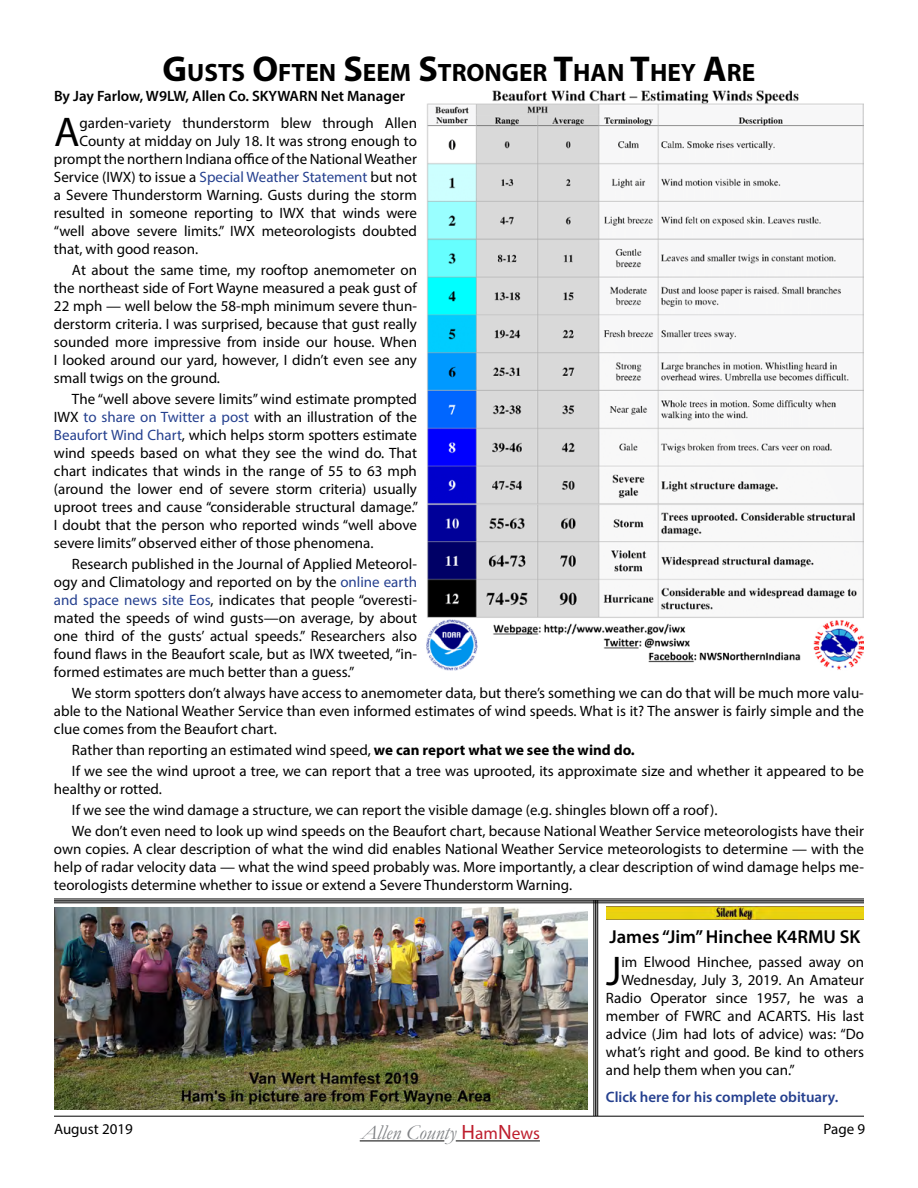
<style>
.page{position:relative;width:918px;height:1188px;background:#fff}
.page>*{position:absolute;margin:0;border:0;box-sizing:border-box;transform-origin:0 0}
.t1{font:41.7px "Myriad Pro";color:#000}
.t2{font:700 25.2px "Myriad Pro";color:#000}
.t3{font:italic 20.85px "Garamond";color:#808285}
.t4{font:600 18.75px "Myriad Pro";color:#000}
.t5{font:15px/18px "Myriad Pro";color:#000;text-align:justify}
.t6{font:600 15px "Myriad Pro";color:#000}
.t7{font:600 15px "Myriad Pro";color:#25408f}
.s1{font-size:36px}
.s2{color:#25408f}
.s3{font-weight:700}
.s4{font-family:"Myriad Pro";font-style:normal;color:#be1e2d}
.s5{font-family:"Myriad Pro";font-style:normal;font-size:17.4px;color:#be1e2d}
</style>
<div class="page">
<hr style="left:360px;top:1140px;width:84px;height:1px;background:#000">
<hr style="left:456px;top:1140px;width:84px;height:1px;background:#000">
<hr style="left:54px;top:1116px;width:810px;height:1px;background:#000">
<img style="left:426px;top:90px;width:438px;height:580px">
<img style="left:54px;top:907px;width:534px;height:203px">
<img style="left:606px;top:906px;width:258px;height:13px">
<hr style="left:54px;top:899px;width:810px;height:1px;background:#000">
<hr style="left:54px;top:900px;width:810px;height:2px;background:#000">
<hr style="left:54px;top:903px;width:810px;height:1px;background:#000">
<hr style="left:597px;top:900px;width:1px;height:216px;background:#000">
<hr style="left:595px;top:900px;width:1px;height:216px;background:#000">
<hr style="left:594px;top:900px;width:1px;height:216px;background:#000">
<h2 class="t2" style="left:163px;top:56px;width:594px"><span class="s1">G</span>USTS <span class="s1">O</span>FTEN <span class="s1">S</span>EEM <span class="s1">S</span>TRONGER <span class="s1">T</span>HAN <span class="s1">T</span>HEY <span class="s1">A</span>RE</h2>
<p class="t6" style="left:54px;top:87px;width:353px">By Jay Farlow, W9LW, Allen Co. SKYWARN Net Manager</p>
<h1 class="t1" style="left:54px;top:107px;width:27px">A</h1>
<p class="t5" style="left:80px;top:114px;width:339px">garden-variety thunderstorm blew through Allen</p>
<p class="t5" style="left:80px;top:132px;width:339px">County at midday on July 18. It was strong enough to</p>
<p class="t5" style="left:54px;top:150px;width:364px">prompt the northern Indiana office of the National Weather</p>
<p class="t5" style="left:54px;top:168px;width:365px">Service (IWX) to issue a <span class="s2">Special Weather Statement</span> but not</p>
<p class="t5" style="left:54px;top:186px;width:365px">a Severe Thunderstorm Warning. Gusts during the storm</p>
<p class="t5" style="left:54px;top:204px;width:365px">resulted in someone reporting to IWX that winds were</p>
<p class="t5" style="left:54px;top:222px;width:364px">“well above severe limits.” IWX meteorologists doubted</p>
<p class="t5" style="left:54px;top:240px;width:146px">that, with good reason.</p>
<p class="t5" style="left:54px;top:261px;width:365px;text-indent:18px">At about the same time, my rooftop anemometer on the northeast side of Fort Wayne measured a peak gust of 22 mph — well below the 58-mph minimum severe thun&shy;derstorm criteria. I was surprised, because that gust really sounded more impressive from inside our house. When I looked around our yard, however, I didn’t even see any small twigs on the ground.</p>
<p class="t5" style="left:54px;top:390px;width:366px;text-indent:18px">The “well above severe limits” wind estimate prompted IWX <span class="s2">to share on Twitter a post</span> with an illustration of the <span class="s2">Beaufort Wind Chart</span>, which helps storm spotters estimate wind speeds based on what they see the wind do. That chart indicates that winds in the range of 55 to 63 mph (around the lower end of severe storm criteria) usually uproot trees and cause “considerable structural damage.” I doubt that the person who reported winds “well above severe limits” observed either of those phenomena.</p>
<p class="t5" style="left:54px;top:555px;width:365px;text-indent:18px">Research published in the Journal of Applied Meteorol&shy;ogy and Climatology and reported on by the <span class="s2">online earth and space news site Eos</span>, indicates that people “overesti&shy;mated the speeds of wind gusts—on average, by about one third of the gusts’ actual speeds.” Researchers also found flaws in the Beaufort scale, but as IWX tweeted, “in&shy;formed estimates are much better than a guess.”</p>
<p class="t5" style="left:54px;top:684px;width:812px;text-indent:18px">We storm spotters don’t always have access to anemometer data, but there’s something we can do that will be much more valu&shy;able to the National Weather Service than even informed estimates of wind speeds. What is it? The answer is fairly simple and the clue comes from the Beaufort chart.</p>
<p class="t5" style="left:72px;top:739px;width:793px;line-height:21px">Rather than reporting an estimated wind speed, <span class="s3">we can report what we see the wind do.<br></span>If we see the wind uproot a tree, we can report that a tree was uprooted, its approximate size and whether it appeared to be</p>
<p class="t5" style="left:72px;top:778px;width:793px;line-height:21px;text-align:left;text-indent:-18px">healthy or rotted.<br>If we see the wind damage a structure, we can report the visible damage (e.g. shingles blown off a roof).<br>We don’t even need to look up wind speeds on the Beaufort chart, because National Weather Service meteorologists have their</p>
<p class="t5" style="left:54px;top:840px;width:812px">own copies. A clear description of what the wind did enables National Weather Service meteorologists to determine — with the help of radar velocity data — what the wind speed probably was. More importantly, a clear description of wind damage helps me&shy;teorologists determine whether to issue or extend a Severe Thunderstorm Warning.</p>
<p class="t4" style="left:609px;top:924px;width:253px">James “Jim” Hinchee K4RMU SK</p>
<h1 class="t1" style="left:606px;top:945px;width:17px">J</h1>
<p class="t5" style="left:621px;top:952px;width:244px">im Elwood Hinchee, passed away on</p>
<p class="t5" style="left:621px;top:970px;width:244px">Wednesday, July 3, 2019. An Amateur</p>
<p class="t5" style="left:606px;top:988px;width:260px">Radio Operator since 1957, he was a</p>
<p class="t5" style="left:606px;top:1006px;width:260px">member of FWRC and ACARTS. His last</p>
<p class="t5" style="left:606px;top:1024px;width:259px">advice (Jim had lots of advice) was: “Do</p>
<p class="t5" style="left:606px;top:1042px;width:260px">what’s right and good. Be kind to others</p>
<p class="t5" style="left:606px;top:1060px;width:190px">and help them when you can.”</p>
<p class="t7" style="left:606px;top:1087px;width:234px">Click here for his complete obituary.</p>
<p class="t5" style="left:54px;top:1120px;width:80px">August 2019</p>
<h3 class="t3" style="left:361px;top:1118px;width:180px">Allen County <span class="s4">H</span><span class="s5">am</span><span class="s4">N</span><span class="s5">ews</span></h3>
<p class="t5" style="left:824px;top:1120px;width:43px">Page 9</p>
</div>
